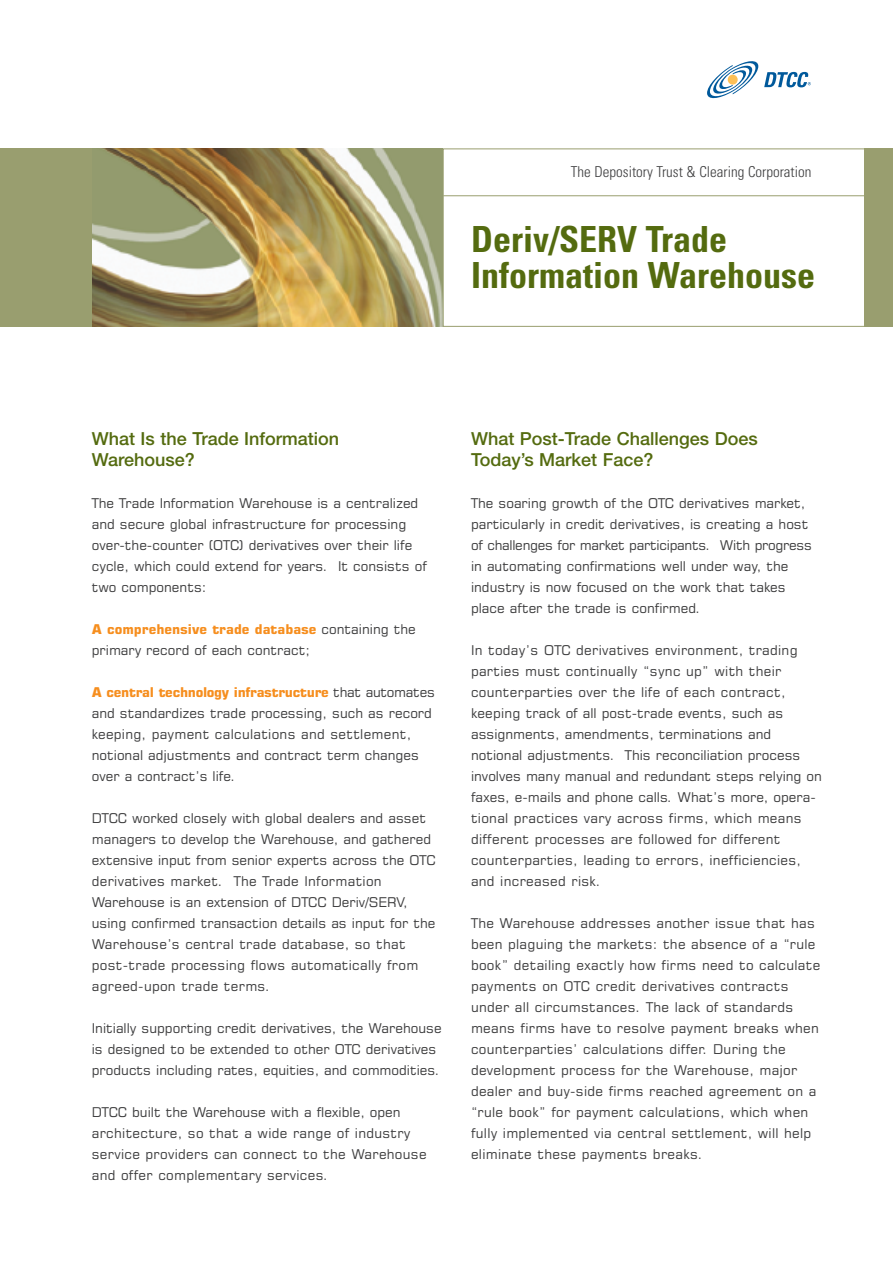
<style>
.page{position:relative;width:893px;height:1263px;background:#fff}
.page>*{position:absolute;margin:0;border:0;box-sizing:border-box;transform-origin:0 0}
.t1{font:700 condensed 36px/36px "Univers";color:#546b0f}
.t2{font:500 18px/21px "Helvetica Neue";color:#546b0f}
.t3{font:300 condensed 15px "Univers";color:#3e3e3f}
.t4{font:13.5px/21px "Square 721 BT";color:#3e3e3f}
.t5{font:13.5px/21px "Square 721 BT";letter-spacing:.02em;color:#3e3e3f}
.s1{font-weight:700;color:#f68e1e}
</style>
<div class="page">
<div style="left:443px;top:148px;width:422px;height:179px;border:1px solid #999e6f"></div>
<img style="left:92px;top:148px;width:351px;height:179px">
<svg style="left:707px;top:61px;width:51px;height:38px"></svg>
<div style="left:728px;top:75px;width:10px;height:10px;background:#fdc056;border-radius:50%"></div>
<svg style="left:764px;top:72px;width:47px;height:15px"></svg>
<div style="left:0;top:148px;width:92px;height:179px;background:#999e6f"></div>
<div style="left:864px;top:148px;width:29px;height:179px;background:#999e6f"></div>
<hr style="left:443px;top:195px;width:421px;height:1px;background:#999e6f">
<p class="t3" style="left:571px;top:166px;width:242px">The Depository Trust &amp; Clearing Corporation</p>
<h1 class="t1" style="left:471px;top:224px;width:346px">Deriv/SERV Trade<br>Information Warehouse</h1>
<h2 class="t2" style="left:92px;top:430px;width:249px">What Is the Trade Information<br>Warehouse?</h2>
<p class="t4" style="left:92px;top:494px;width:337px">The Trade Information Warehouse is a centralized and secure global infrastructure for processing over-the-counter (OTC) derivatives over their life cycle, which could extend for years. It consists of two components:</p>
<p class="t4" style="left:92px;top:620px;width:325px"><span class="s1">A comprehensive trade database</span> containing the primary record of each contract;</p>
<p class="t4" style="left:92px;top:683px;width:345px"><span class="s1">A central technology infrastructure</span> that automates and standardizes trade processing, such as record keeping, payment calculations and settlement, notional adjustments and contract term changes over a contract’s life.</p>
<p class="t4" style="left:92px;top:809px;width:345px">DTCC worked closely with global dealers and asset managers to develop the Warehouse, and gathered extensive input from senior experts across the OTC derivatives market. The Trade Information Warehouse is an extension of DTCC Deriv/SERV, using confirmed transaction details as input for the Warehouse’s central trade database, so that post-trade processing flows automatically from agreed-upon trade terms.</p>
<p class="t4" style="left:92px;top:1019px;width:351px">Initially supporting credit derivatives, the Warehouse is designed to be extended to other OTC derivatives products including rates, equities, and commodities.</p>
<p class="t5" style="left:92px;top:1103px;width:336px">DTCC built the Warehouse with a flexible, open architecture, so that a wide range of industry service providers can connect to the Warehouse and offer complementary services.</p>
<h2 class="t2" style="left:471px;top:430px;width:288px">What Post-Trade Challenges Does<br>Today’s Market Face?</h2>
<p class="t4" style="left:471px;top:494px;width:343px">The soaring growth of the OTC derivatives market, particularly in credit derivatives, is creating a host of challenges for market participants. With progress in automating confirmations well under way, the industry is now focused on the work that takes place after the trade is confirmed.</p>
<p class="t5" style="left:471px;top:641px;width:352px">In today’s OTC derivatives environment, trading parties must continually “sync up” with their counterparties over the life of each contract, keeping track of all post-trade events, such as assignments, amendments, terminations and notional adjustments. This reconciliation process involves many manual and redundant steps relying on faxes, e-mails and phone calls. What’s more, opera&shy;tional practices vary across firms, which means different processes are followed for different counterparties, leading to errors, inefficiencies, and increased risk.</p>
<p class="t5" style="left:471px;top:914px;width:351px">The Warehouse addresses another issue that has been plaguing the markets: the absence of a “rule book” detailing exactly how firms need to calculate payments on OTC credit derivatives contracts under all circumstances. The lack of standards means firms have to resolve payment breaks when counterparties’ calculations differ. During the development process for the Warehouse, major dealer and buy-side firms reached agreement on a “rule book” for payment calculations, which when fully implemented via central settlement, will help eliminate these payments breaks.</p>
</div>
